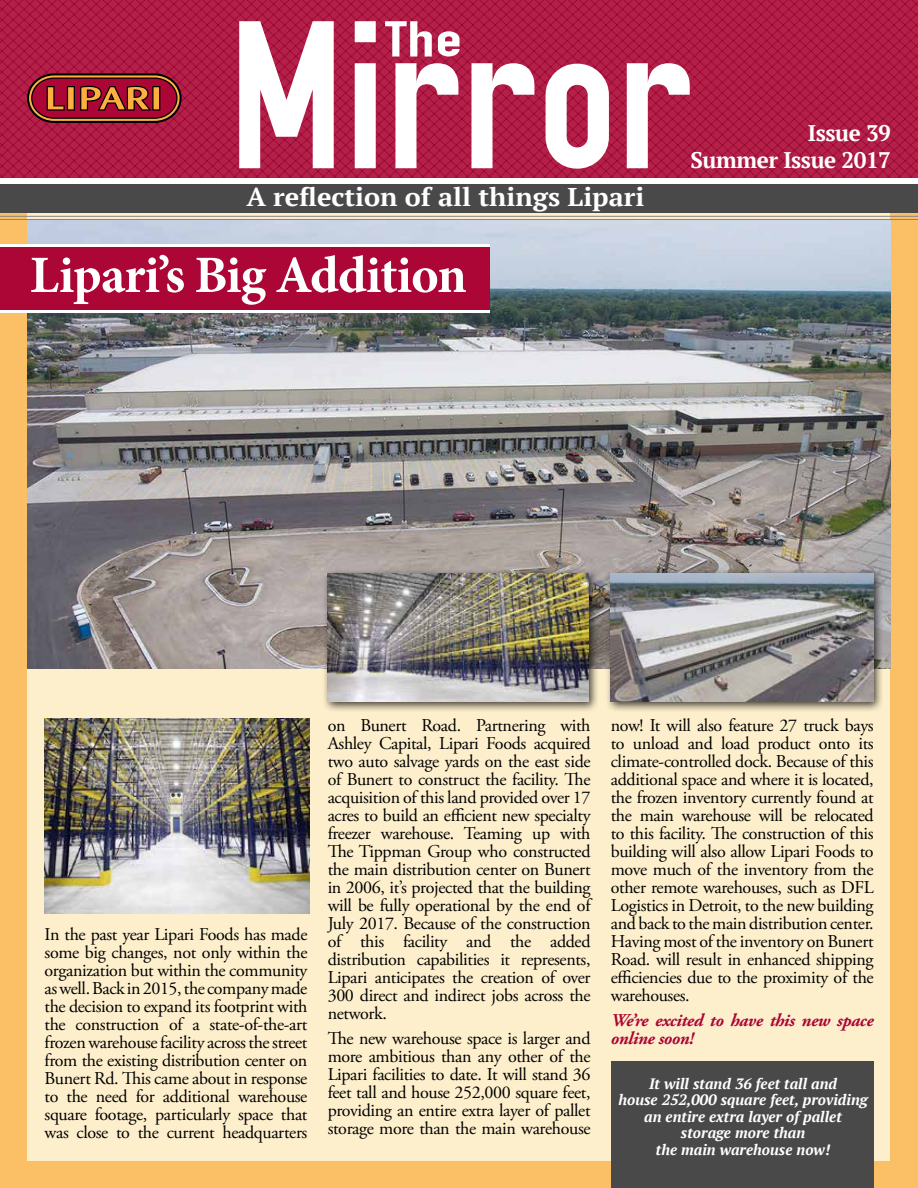
<style>
.page{position:relative;width:918px;height:1188px;background:#fff}
.page>*{position:absolute;margin:0;border:0;box-sizing:border-box;transform-origin:0 0}
.t1{font:210px "OSP DIN";letter-spacing:.01em;color:#fff}
.t2{font:700 52.5px "Minion Pro";letter-spacing:-.02em;color:#fff}
.t3{font:50.4px "OSP DIN";color:#fff;scale:1.43 1}
.t4{font:700 25.65px "PT Serif";color:#fff;scale:1.05 1}
.t5{font:700 22.5px/27px "PT Serif";letter-spacing:-.02em;color:#fff;text-align:right}
.t6{font:18px/18px "Adobe Garamond Pro";letter-spacing:-.02em;color:#000;text-align:justify}
.t7{font:italic 700 18px/18px "Adobe Garamond Pro";letter-spacing:-.02em;color:#ab0635}
.t8{font:italic 700 15px/16.5px "PT Serif";color:#fff;text-align:center}
</style>
<div class="page">
<div style="left:0;top:208px;width:918px;height:980px;background:#fbbf66"></div>
<div style="left:28px;top:213px;width:862px;height:948px;background:#fdefcc"></div>
<img style="left:45px;top:718px;width:265px;height:196px">
<img style="left:28px;top:220px;width:862px;height:449px">
<div style="left:0;top:244px;width:489px;height:66px;background:#ab0635"></div>
<hr style="left:0;top:244px;width:489px;height:3px;background:#fff">
<hr style="left:0;top:310px;width:489px;height:3px;background:#fff">
<div style="left:322px;top:568px;width:277px;height:144px;background:#000;opacity:.75"></div>
<img style="left:328px;top:574px;width:261px;height:128px">
<div style="left:605px;top:568px;width:279px;height:144px;background:#000;opacity:.75"></div>
<img style="left:611px;top:574px;width:263px;height:128px">
<div style="left:611px;top:1061px;width:263px;height:127px;background:#494949"></div>
<img style="left:0;top:0;width:918px;height:178px">
<div style="left:0;top:184px;width:918px;height:28px;background:#494949"></div>
<hr style="left:0;top:216px;width:918px;height:1px;background:#858585">
<hr style="left:0;top:219px;width:918px;height:1px;background:#858585">
<svg style="left:27px;top:73px;width:155px;height:50px;background:#952e2c"></svg>
<h3 class="t3" style="left:385px;top:14px;width:55px">The</h3>
<h1 class="t1" style="left:229px;top:-11px;width:464px">Mirror</h1>
<h3 class="t4" style="left:246px;top:180px;width:381px">A reflection of all things Lipari</h3>
<p class="t5" style="left:691px;top:119px;width:202px">Issue 39<br>Summer Issue 2017</p>
<h2 class="t2" style="left:30px;top:238px;width:438px">Lipari’s Big Addition</h2>
<p class="t6" style="left:45px;top:926px;width:264px">In the past year Lipari Foods has made some big changes, not only within the organization but within the community as well. Back in 2015, the company made the decision to expand its footprint with the construction of a state-of-the-art frozen warehouse facility across the street from the existing distribution center on Bunert Rd. This came about in response to the need for additional warehouse square footage, particularly space that was close to the current headquarters</p>
<p class="t6" style="left:328px;top:717px;width:264px">on Bunert Road. Partnering with Ashley Capital, Lipari Foods acquired two auto salvage yards on the east side of Bunert to construct the facility. The acquisition of this land provided over 17 acres to build an efficient new specialty freezer warehouse. Teaming up with The Tippman Group who constructed the main distribution center on Bunert in 2006, it’s projected that the building will be fully operational by the end of July 2017. Because of the construction of this facility and the added distribution capabilities it represents, Lipari anticipates the creation of over 300 direct and indirect jobs across the network.</p>
<p class="t6" style="left:328px;top:1030px;width:264px">The new warehouse space is larger and more ambitious than any other of the Lipari facilities to date. It will stand 36 feet tall and house 252,000 square feet, providing an entire extra layer of pallet storage more than the main warehouse</p>
<p class="t6" style="left:611px;top:717px;width:264px">now! It will also feature 27 truck bays to unload and load product onto its climate-controlled dock. Because of this additional space and where it is located, the frozen inventory currently found at the main warehouse will be relocated to this facility. The construction of this building will also allow Lipari Foods to move much of the inventory from the other remote warehouses, such as DFL Logistics in Detroit, to the new building and back to the main distribution center.<br>Having most of the inventory on Bunert Road. will result in enhanced shipping efficiencies due to the proximity of the warehouses.</p>
<p class="t7" style="left:611px;top:1012px;width:264px">We’re excited to have this new space online soon!</p>
<p class="t8" style="left:618px;top:1075px;width:251px">It will stand 36 feet tall and<br>house 252,000 square feet, providing an entire extra layer of pallet storage more than<br>the main warehouse now!</p>
</div>
